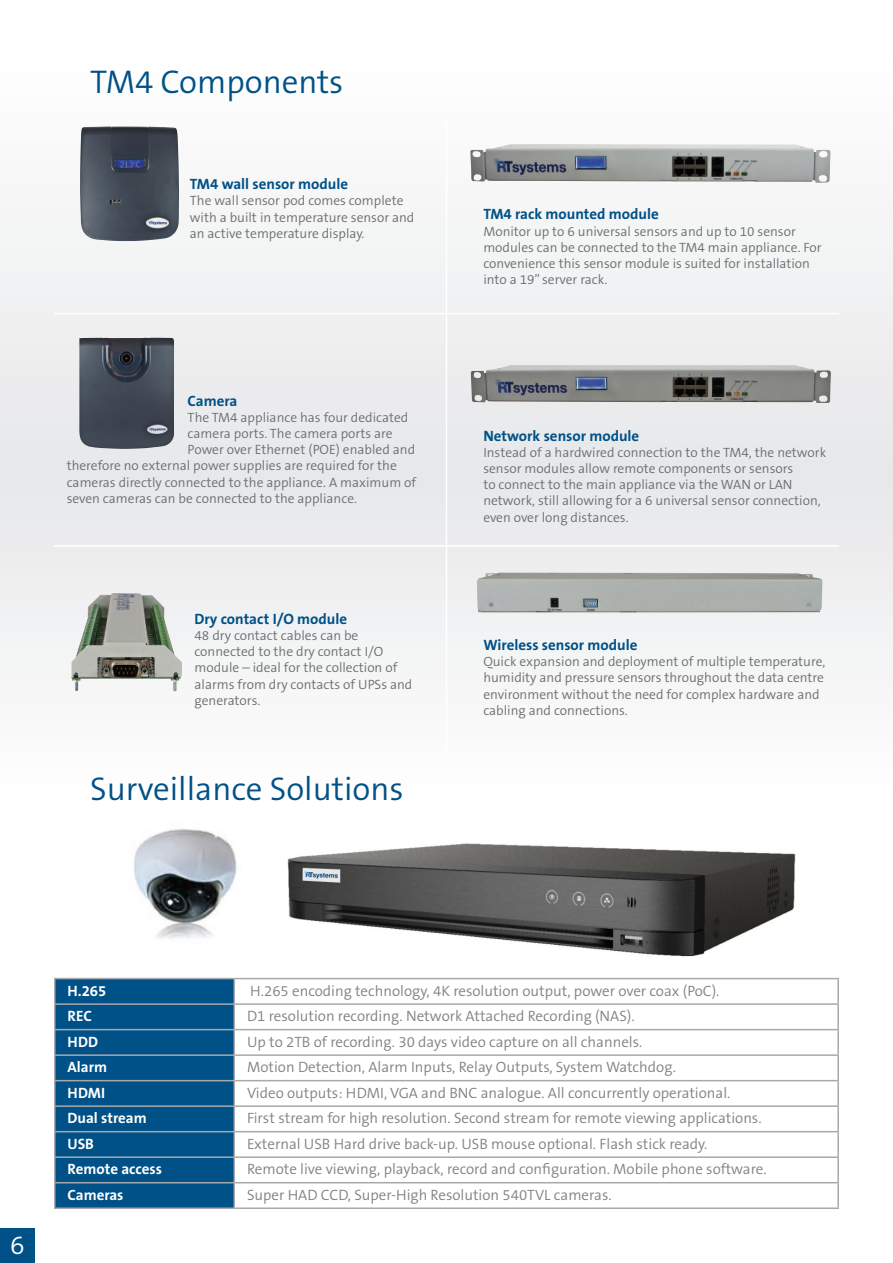
<style>
.page{position:relative;width:893px;height:1263px;background:#fff}
.page>*{position:absolute;margin:0;border:0;box-sizing:border-box;transform-origin:0 0}
.t1{font:300 33px "The Sans B4";color:#005187}
.t2{font:300 26.4px "The Sans B4";color:#fff}
.t3{font:300 15px "The Sans B4";color:#808285}
.t4{font:700 15px "The Sans B7";color:#005187}
.t5{font:700 15px "The Sans B7";color:#fff}
.t6{font:300 13.5px/16.2px "The Sans B4";color:#6d6e71}
</style>
<div class="page">
<div style="left:1px;top:57px;width:892px;height:744px;background:#f3f4f4"></div>
<img style="left:134px;top:829px;width:103px;height:110px">
<svg style="left:235px;top:979px;width:602px;height:205px"></svg>
<hr style="left:54px;top:978px;width:180px;height:1px;background:#a8a9ad">
<hr style="left:54px;top:979px;width:2px;height:24px;background:#a8a9ad">
<hr style="left:234px;top:978px;width:605px;height:1px;background:#a8a9ad">
<hr style="left:837px;top:979px;width:2px;height:24px;background:#a8a9ad">
<hr style="left:54px;top:1003px;width:180px;height:2px;background:#a8a9ad">
<hr style="left:54px;top:1005px;width:2px;height:24px;background:#a8a9ad">
<hr style="left:234px;top:1003px;width:605px;height:2px;background:#a8a9ad">
<hr style="left:837px;top:1005px;width:2px;height:24px;background:#a8a9ad">
<hr style="left:54px;top:1029px;width:180px;height:1px;background:#a8a9ad">
<hr style="left:54px;top:1030px;width:2px;height:24px;background:#a8a9ad">
<hr style="left:234px;top:1029px;width:605px;height:1px;background:#a8a9ad">
<hr style="left:837px;top:1030px;width:2px;height:24px;background:#a8a9ad">
<hr style="left:54px;top:1054px;width:180px;height:2px;background:#a8a9ad">
<hr style="left:54px;top:1056px;width:2px;height:24px;background:#a8a9ad">
<hr style="left:234px;top:1054px;width:605px;height:2px;background:#a8a9ad">
<hr style="left:837px;top:1056px;width:2px;height:24px;background:#a8a9ad">
<hr style="left:54px;top:1080px;width:180px;height:1px;background:#a8a9ad">
<hr style="left:54px;top:1081px;width:2px;height:24px;background:#a8a9ad">
<hr style="left:234px;top:1080px;width:605px;height:1px;background:#a8a9ad">
<hr style="left:837px;top:1081px;width:2px;height:24px;background:#a8a9ad">
<hr style="left:54px;top:1105px;width:180px;height:2px;background:#a8a9ad">
<hr style="left:54px;top:1107px;width:2px;height:24px;background:#a8a9ad">
<hr style="left:234px;top:1105px;width:605px;height:2px;background:#a8a9ad">
<hr style="left:837px;top:1107px;width:2px;height:24px;background:#a8a9ad">
<hr style="left:54px;top:1131px;width:180px;height:1px;background:#a8a9ad">
<hr style="left:54px;top:1132px;width:2px;height:24px;background:#a8a9ad">
<hr style="left:234px;top:1131px;width:605px;height:1px;background:#a8a9ad">
<hr style="left:837px;top:1132px;width:2px;height:24px;background:#a8a9ad">
<hr style="left:54px;top:1156px;width:180px;height:2px;background:#a8a9ad">
<hr style="left:54px;top:1158px;width:2px;height:24px;background:#a8a9ad">
<hr style="left:234px;top:1156px;width:605px;height:2px;background:#a8a9ad">
<hr style="left:837px;top:1158px;width:2px;height:24px;background:#a8a9ad">
<hr style="left:54px;top:1182px;width:180px;height:1px;background:#a8a9ad">
<hr style="left:54px;top:1183px;width:2px;height:24px;background:#a8a9ad">
<hr style="left:234px;top:1182px;width:605px;height:1px;background:#a8a9ad">
<svg style="left:55px;top:978px;width:180px;height:229px;background:#0e588a"></svg>
<hr style="left:837px;top:1183px;width:2px;height:24px;background:#a8a9ad">
<hr style="left:54px;top:1207px;width:180px;height:2px;background:#a8a9ad">
<hr style="left:234px;top:1207px;width:605px;height:2px;background:#a8a9ad">
<hr style="left:892px;top:1057px;width:1px;height:140px;background:#0079c2">
<div style="left:0;top:1228px;width:35px;height:35px;background:#005187"></div>
<img style="left:287px;top:843px;width:509px;height:114px">
<div style="left:469px;top:137px;width:363px;height:50px;background:#fff"></div>
<img style="left:470px;top:144px;width:360px;height:39px">
<div style="left:470px;top:358px;width:362px;height:50px;background:#ededee"></div>
<img style="left:471px;top:365px;width:360px;height:38px">
<div style="left:474px;top:567px;width:350px;height:50px;background:#eeeeef"></div>
<img style="left:477px;top:572px;width:345px;height:41px">
<img style="left:72px;top:593px;width:110px;height:98px">
<div style="left:71px;top:336px;width:117px;height:117px;background:#ebebed"></div>
<img style="left:79px;top:338px;width:95px;height:111px">
<div style="left:67px;top:111px;width:123px;height:138px;background:#f8f8f9"></div>
<img style="left:80px;top:126px;width:99px;height:115px">
<hr style="left:446px;top:118px;width:1px;height:636px;background:#fff">
<hr style="left:54px;top:313px;width:785px;height:1px;background:#fff">
<hr style="left:54px;top:545px;width:785px;height:2px;background:#fff">
<h1 class="t1" style="left:90px;top:67px;width:255px">TM4 Components</h1>
<p class="t4" style="left:190px;top:178px;width:160px">TM4 wall sensor module</p>
<p class="t6" style="left:190px;top:194px;width:226px">The wall sensor pod comes complete with a built in temperature sensor and an active temperature display.</p>
<p class="t4" style="left:188px;top:394px;width:51px">Camera</p>
<p class="t6" style="left:188px;top:410px;width:222px">The TM4 appliance has four dedicated</p>
<p class="t6" style="left:188px;top:426px;width:207px">camera ports. The camera ports are</p>
<p class="t6" style="left:188px;top:443px;width:229px">Power over Ethernet (POE) enabled and</p>
<p class="t6" style="left:67px;top:459px;width:332px">therefore no external power supplies are required for the</p>
<p class="t6" style="left:67px;top:475px;width:351px">cameras directly connected to the appliance. A maximum of</p>
<p class="t6" style="left:67px;top:491px;width:292px">seven cameras can be connected to the appliance.</p>
<p class="t4" style="left:195px;top:612px;width:154px">Dry contact I/O module</p>
<p class="t6" style="left:195px;top:628px;width:219px">48 dry contact cables can be connected to the dry contact I/O module – ideal for the collection of alarms from dry contacts of UPSs and generators.</p>
<h1 class="t1" style="left:90px;top:774px;width:315px">Surveillance Solutions</h1>
<p class="t4" style="left:483px;top:208px;width:177px">TM4 rack mounted module</p>
<p class="t6" style="left:483px;top:224px;width:340px">Monitor up to 6 universal sensors and up to 10 sensor modules can be connected to the TM4 main appliance. For convenience this sensor module is suited for installation into a 19” server rack.</p>
<p class="t4" style="left:483px;top:429px;width:157px">Network sensor module</p>
<p class="t6" style="left:483px;top:445px;width:344px">Instead of a hardwired connection to the TM4, the network sensor modules allow remote components or sensors<br>to connect to the main appliance via the WAN or LAN network, still allowing for a 6 universal sensor connection, even over long distances.</p>
<p class="t4" style="left:483px;top:638px;width:156px">Wireless sensor module</p>
<p class="t6" style="left:483px;top:654px;width:344px">Quick expansion and deployment of multiple temperature, humidity and pressure sensors throughout the data centre environment without the need for complex hardware and cabling and connections.</p>
<h2 class="t2" style="left:10px;top:1233px;width:16px">6</h2>
<p class="t5" style="left:68px;top:984px;width:40px">H.265</p>
<p class="t3" style="left:250px;top:984px;width:471px">H.265 encoding technology, 4K resolution output, power over coax (PoC).</p>
<p class="t5" style="left:68px;top:1010px;width:26px">REC</p>
<p class="t3" style="left:247px;top:1009px;width:389px">D1 resolution recording. Network Attached Recording (NAS).</p>
<p class="t5" style="left:68px;top:1035px;width:32px">HDD</p>
<p class="t3" style="left:247px;top:1035px;width:397px">Up to 2TB of recording. 30 days video capture on all channels.</p>
<p class="t5" style="left:68px;top:1061px;width:41px">Alarm</p>
<p class="t3" style="left:247px;top:1060px;width:430px">Motion Detection, Alarm Inputs, Relay Outputs, System Watchdog.</p>
<p class="t5" style="left:68px;top:1086px;width:39px">HDMI</p>
<p class="t3" style="left:247px;top:1086px;width:485px">Video outputs: HDMI, VGA and BNC analogue. All concurrently operational.</p>
<p class="t5" style="left:68px;top:1112px;width:81px">Dual stream</p>
<p class="t3" style="left:247px;top:1111px;width:516px">First stream for high resolution. Second stream for remote viewing applications.</p>
<p class="t5" style="left:68px;top:1137px;width:28px">USB</p>
<p class="t3" style="left:247px;top:1137px;width:462px">External USB Hard drive back-up. USB mouse optional. Flash stick ready.</p>
<p class="t5" style="left:68px;top:1163px;width:96px">Remote access</p>
<p class="t3" style="left:247px;top:1162px;width:521px">Remote live viewing, playback, record and configuration. Mobile phone software.</p>
<p class="t5" style="left:68px;top:1188px;width:58px">Cameras</p>
<p class="t3" style="left:247px;top:1188px;width:366px">Super HAD CCD, Super-High Resolution 540TVL cameras.</p>
</div>
